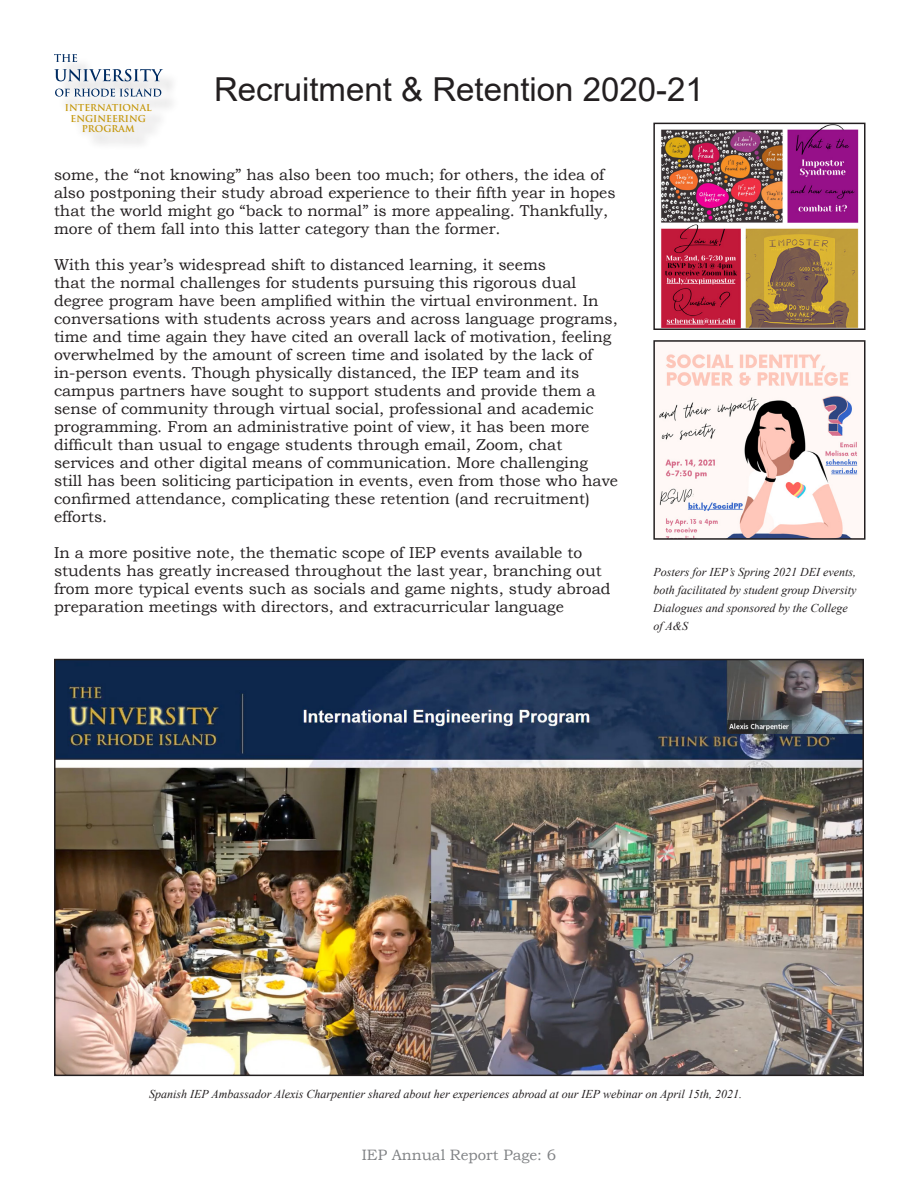
<style>
.page{position:relative;width:918px;height:1188px;background:#fff}
.page>*{position:absolute;margin:0;border:0;box-sizing:border-box;transform-origin:0 0}
.Heading_primary{font:33px "Arial";color:#231f20}
.t1{font:15.75px/18px "Bookman Old Style";color:#231f20}
.t2{font:15px "Bookman Old Style";color:#808285}
.t3{font:italic 12px/18px "Times New Roman";color:#231f20}
.t4{font:700 9.3px/10.6px "Trajan Pro";color:#c49608;text-align:center}
</style>
<div class="page">
<div style="left:58px;top:57px;width:122px;height:94px;background:#f7f7f7"></div>
<svg style="left:54px;top:69px;width:109px;height:12px"></svg>
<svg style="left:55px;top:89px;width:106px;height:8px"></svg>
<svg style="left:54px;top:54px;width:23px;height:8px"></svg>
<img style="left:661px;top:126px;width:198px;height:201px">
<div style="left:653px;top:123px;width:213px;height:207px;border:2px solid #231f20"></div>
<img style="left:657px;top:353px;width:202px;height:184px">
<div style="left:653px;top:340px;width:213px;height:200px;border:2px solid #231f20"></div>
<img style="left:57px;top:662px;width:804px;height:411px">
<div style="left:54px;top:659px;width:810px;height:417px;border:2px solid #231f20"></div>
<p class="Heading_primary" style="left:214px;top:67px;width:491px">Recruitment &amp; Retention 2020-21</p>
<p class="t4" style="left:65px;top:102px;width:88px">INTERNATIONAL<br>ENGINEERING<br>PROGRAM</p>
<p class="t1" style="left:54px;top:166px;width:563px">some, the “not knowing” has also been too much; for others, the idea of also postponing their study abroad experience to their fifth year in hopes that the world might go “back to normal” is more appealing. Thankfully, more of them fall into this latter category than the former.</p>
<p class="t1" style="left:54px;top:256px;width:566px">With this year’s widespread shift to distanced learning, it seems<br>that the normal challenges for students pursuing this rigorous dual degree program have been amplified within the virtual environment. In conversations with students across years and across language programs, time and time again they have cited an overall lack of motivation, feeling overwhelmed by the amount of screen time and isolated by the lack of in-person events. Though physically distanced, the IEP team and its campus partners have sought to support students and provide them a sense of community through virtual social, professional and academic programming. From an administrative point of view, it has been more difficult than usual to engage students through email, Zoom, chat services and other digital means of communication. More challenging still has been soliticing participation in events, even from those who have confirmed attendance, complicating these retention (and recruitment) efforts.</p>
<p class="t1" style="left:54px;top:544px;width:558px">In a more positive note, the thematic scope of IEP events available to students has greatly increased throughout the last year, branching out from more typical events such as socials and game nights, study abroad preparation meetings with directors, and extracurricular language</p>
<p class="t3" style="left:653px;top:563px;width:205px">Posters for IEP’s Spring 2021 DEI events, both facilitated by student group Diversity<br>Dialogues and sponsored by the College of A&amp;S</p>
<p class="t3" style="left:149px;top:1085px;width:594px">Spanish IEP Ambassador Alexis Charpentier shared about her experiences abroad at our IEP webinar on April 15th, 2021.</p>
<p class="t2" style="left:362px;top:1145px;width:196px">IEP Annual Report Page: 6</p>
</div>
